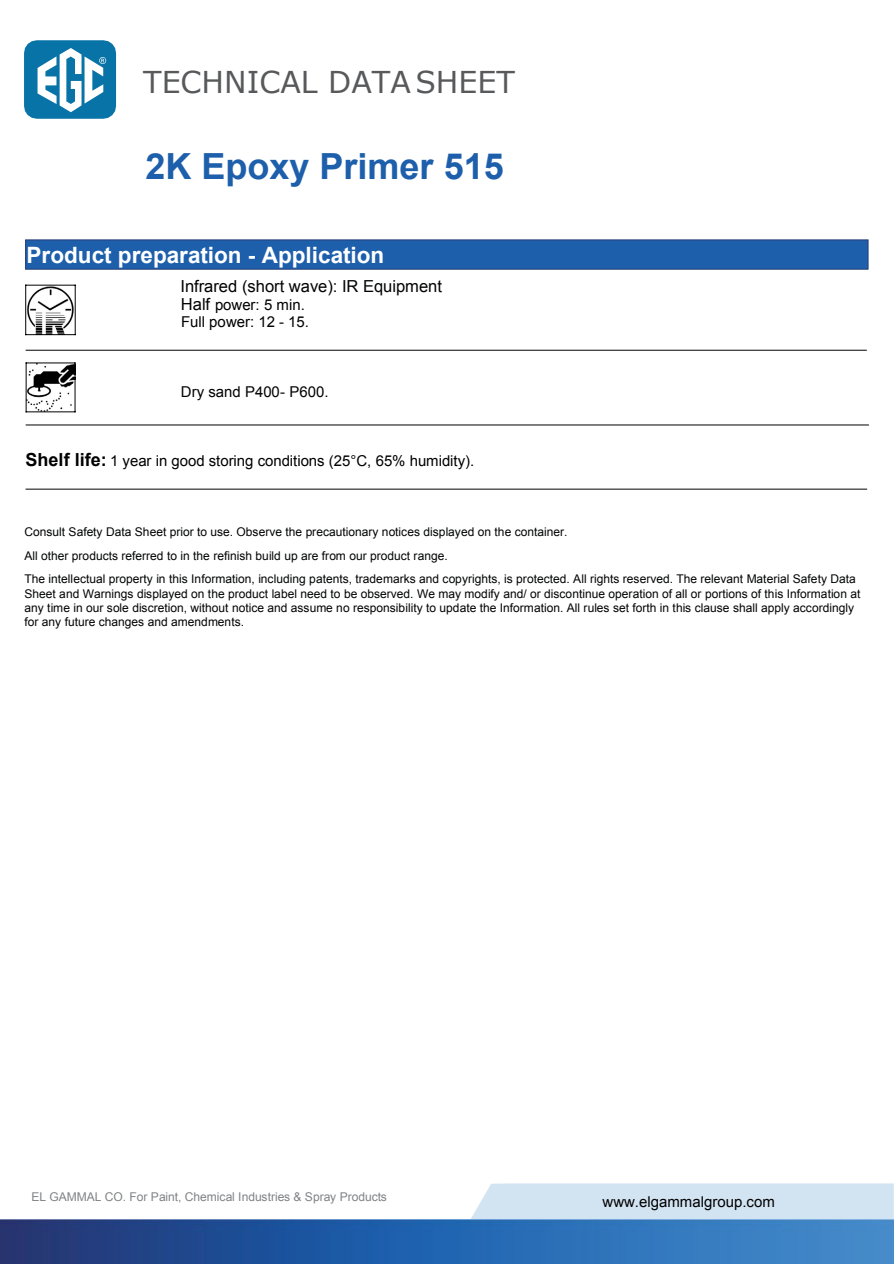
<style>
.page{position:relative;width:894px;height:1264px;background:#fff}
.page>*{position:absolute;margin:0;border:0;box-sizing:border-box;transform-origin:0 0}
.t1{font:700 36px "Arial";color:#1e5fac}
.t2{font:30px "Verdana";color:#58595b}
.t3{font:700 22.5px "Arial";color:#fff}
.t4{font:16.5px "Arial";color:#020303}
.t5{font:15px/16.8px "Arial";color:#000}
.t6{font:15px "Arial";color:#020303}
.t7{font:12px/23.4px "Arial";color:#020303}
.t8{font:12px "Arial";letter-spacing:-.005em;color:#808285}
.s1{color:#000}
.s2{font-size:16.5px;color:#020303}
.s3{font-weight:700;font-size:18px}
</style>
<div class="page">
<div style="left:471px;top:1183px;width:422px;height:36px;background:#d2e3f2"></div>
<img style="left:0;top:1219px;width:893px;height:43px">
<div style="left:26px;top:240px;width:841px;height:29px;background:#1e5fac;border:1px solid #233e73"></div>
<hr style="left:26px;top:350px;width:840px;height:1px;background:#020303">
<hr style="left:26px;top:424px;width:842px;height:1px;background:#020303">
<svg style="left:24px;top:40px;width:92px;height:79px"></svg>
<img style="left:26px;top:284px;width:50px;height:50px">
<hr style="left:25px;top:285px;width:1px;height:49px;background:#000">
<hr style="left:26px;top:284px;width:49px;height:1px;background:#000">
<hr style="left:75px;top:285px;width:1px;height:49px;background:#000">
<hr style="left:26px;top:334px;width:49px;height:1px;background:#000">
<hr style="left:26px;top:488px;width:841px;height:1px;background:#020303">
<img style="left:27px;top:363px;width:48px;height:48px">
<hr style="left:26px;top:363px;width:1px;height:49px;background:#000">
<hr style="left:26px;top:362px;width:49px;height:1px;background:#000">
<hr style="left:75px;top:363px;width:1px;height:49px;background:#000">
<hr style="left:26px;top:411px;width:49px;height:1px;background:#000">
<h2 class="t2" style="left:143px;top:63px;width:373px">TECHNICAL DATASHEET</h2>
<h1 class="t1" style="left:145px;top:142px;width:360px">2K Epoxy Primer 515</h1>
<h3 class="t3" style="left:27px;top:240px;width:359px">Product preparation - Application</h3>
<h3 class="t4" style="left:180px;top:275px;width:263px"><span class="s1">Infrared</span> (short wave): IR Equipment</h3>
<p class="t5" style="left:181px;top:296px;width:129px"><span class="s2">Half</span> power: 5 min.<br>Full power: 12 - 15.</p>
<p class="t6" style="left:181px;top:382px;width:149px">Dry sand P400- P600.</p>
<p class="t5" style="left:25px;top:452px;width:450px"><span class="s3">Shelf life:</span> 1 year in good storing conditions (25°C, 65% humidity).</p>
<p class="t7" style="left:24px;top:520px;width:832px">Consult Safety Data Sheet prior to use. Observe the precautionary notices displayed on the container.<br>All other products referred to in the refinish build up are from our product range.<br>The intellectual property in this Information, including patents, trademarks and copyrights, is protected. All rights reserved. The relevant Material Safety Data</p>
<p class="t7" style="left:24px;top:586px;width:837px;line-height:14.4px">Sheet and Warnings displayed on the product label need to be observed. We may modify and/ or discontinue operation of all or portions of this Information at any time in our sole discretion, without notice and assume no responsibility to update the Information. All rules set forth in this clause shall apply accordingly for any future changes and amendments.</p>
<p class="t8" style="left:31px;top:1188px;width:357px">EL GAMMAL CO. For Paint, Chemical Industries &amp; Spray Products</p>
<p class="t5" style="left:602px;top:1193px;width:174px">www.elgammalgroup.com</p>
</div>
